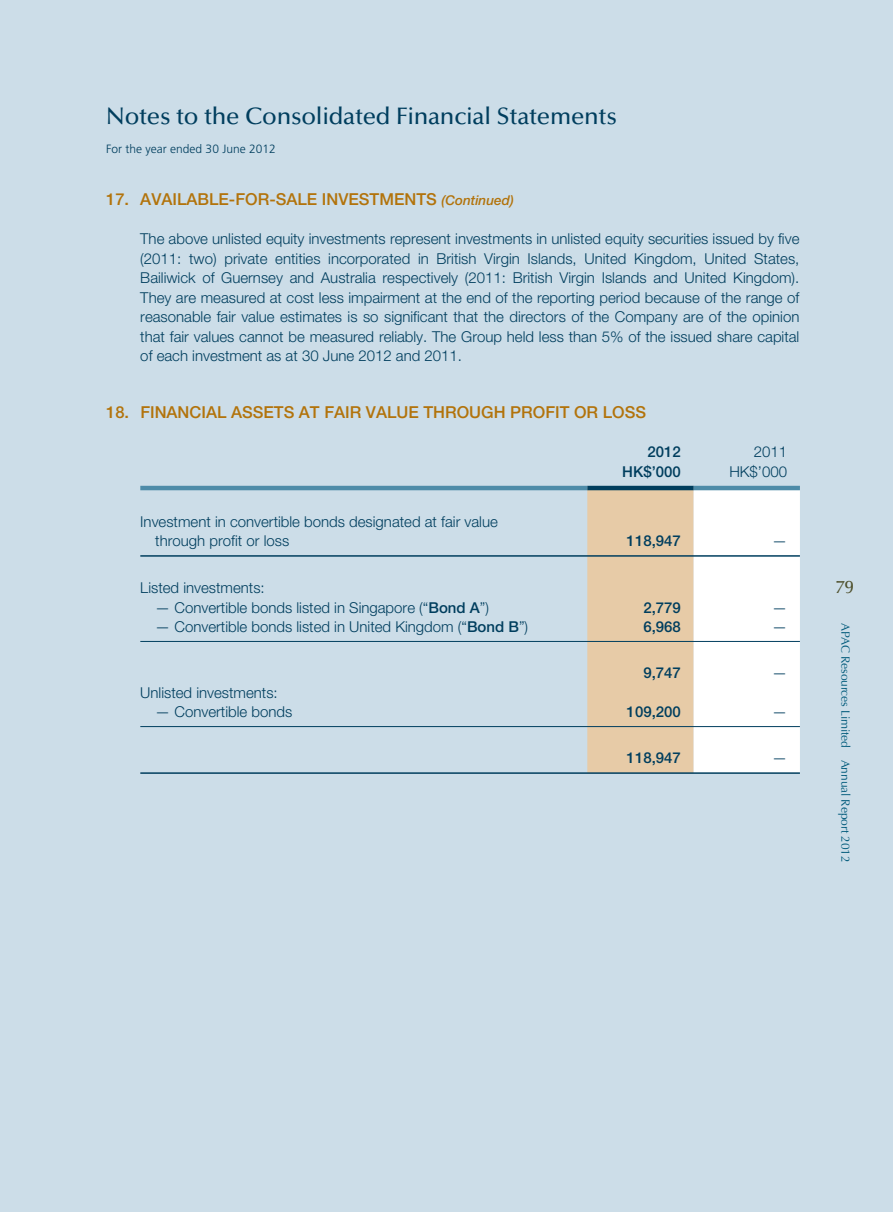
<style>
.page{position:relative;width:893px;height:1212px;background:#ccdde8}
.page>*{position:absolute;margin:0;border:0;box-sizing:border-box;transform-origin:0 0}
.t1{font:500 24px "Optima LT Std";letter-spacing:-.01em;color:#003e5e}
.t2{font:500 18px "Optima LT Std";color:#4f512d}
.t3{font:500 16.5px "Helvetica Neue LT Std";color:#b2730b}
.t4{font:300 15px/19.5px "Helvetica Neue LT Std";color:#003e5e;text-align:justify}
.t5{font:500 15px "Helvetica Neue LT Std";color:#003e5e}
.t6{font:12px "Optima LT Std";letter-spacing:-.01em;color:#005a7b}
.t7{font:300 12px "Frutiger LT Std";color:#003e5e}
.s1{font-style:italic;font-size:13.5px}
.s2{font-weight:500}
</style>
<div class="page">
<svg style="left:587px;top:490px;width:213px;height:282px;background:#f2e4d2"></svg>
<hr style="left:140px;top:486px;width:447px;height:4px;background:#4d8ba8">
<hr style="left:694px;top:486px;width:106px;height:4px;background:#4d8ba8">
<hr style="left:140px;top:555px;width:660px;height:2px;background:#003e5e">
<hr style="left:140px;top:641px;width:660px;height:1px;background:#003e5e">
<hr style="left:140px;top:726px;width:660px;height:1px;background:#003e5e">
<hr style="left:140px;top:772px;width:660px;height:2px;background:#003e5e">
<hr style="left:587px;top:486px;width:107px;height:4px;background:#003e5e">
<h1 class="t1" style="left:106px;top:106px;width:512px">Notes to the Consolidated Financial Statements</h1>
<p class="t7" style="left:106px;top:144px;width:171px">For the year ended 30 June 2012</p>
<p class="t3" style="left:106px;top:193px;width:409px">17. AVAILABLE-FOR-SALE INVESTMENTS <span class="s1">(Continued)</span></p>
<p class="t4" style="left:140px;top:230px;width:661px">The above unlisted equity investments represent investments in unlisted equity securities issued by five (2011: two) private entities incorporated in British Virgin Islands, United Kingdom, United States, Bailiwick of Guernsey and Australia respectively (2011: British Virgin Islands and United Kingdom).<br>They are measured at cost less impairment at the end of the reporting period because of the range of reasonable fair value estimates is so significant that the directors of the Company are of the opinion that fair values cannot be measured reliably. The Group held less than 5% of the issued share capital of each investment as at 30 June 2012 and 2011.</p>
<p class="t3" style="left:106px;top:406px;width:541px">18. FINANCIAL ASSETS AT FAIR VALUE THROUGH PROFIT OR LOSS</p>
<p class="t4" style="left:155px;top:513px;width:344px;text-indent:-15px">Investment in convertible bonds designated at fair value through profit or loss</p>
<p class="t5" style="left:647px;top:447px;width:35px">2012</p>
<p class="t4" style="left:754px;top:444px;width:35px">2011</p>
<p class="t5" style="left:622px;top:466px;width:60px">HK$’000</p>
<p class="t4" style="left:729px;top:463px;width:59px">HK$’000</p>
<p class="t5" style="left:627px;top:535px;width:56px">118,947</p>
<p class="t4" style="left:772px;top:533px;width:16px">—</p>
<p class="t4" style="left:140px;top:579px;width:126px">Listed investments:</p>
<p class="t4" style="left:155px;top:599px;width:335px">— Convertible bonds listed in Singapore (“<span class="s2">Bond A</span>”)</p>
<p class="t5" style="left:643px;top:602px;width:39px">2,779</p>
<p class="t4" style="left:772px;top:599px;width:16px">—</p>
<p class="t4" style="left:155px;top:618px;width:374px">— Convertible bonds listed in United Kingdom (“<span class="s2">Bond B</span>”)</p>
<p class="t5" style="left:643px;top:621px;width:39px">6,968</p>
<p class="t4" style="left:772px;top:618px;width:16px">—</p>
<p class="t5" style="left:643px;top:667px;width:39px">9,747</p>
<p class="t4" style="left:772px;top:665px;width:16px">—</p>
<p class="t4" style="left:140px;top:684px;width:139px">Unlisted investments:</p>
<p class="t4" style="left:155px;top:704px;width:138px">— Convertible bonds</p>
<p class="t5" style="left:627px;top:706px;width:56px">109,200</p>
<p class="t4" style="left:772px;top:704px;width:16px">—</p>
<p class="t5" style="left:627px;top:753px;width:56px">118,947</p>
<p class="t4" style="left:772px;top:750px;width:16px">—</p>
<p class="t2" style="left:836px;top:580px;width:19px">79</p>
<p class="t6" style="left:850px;top:623px;width:240px;rotate:90deg">APAC Resources Limited Annual Report 2012</p>
</div>
